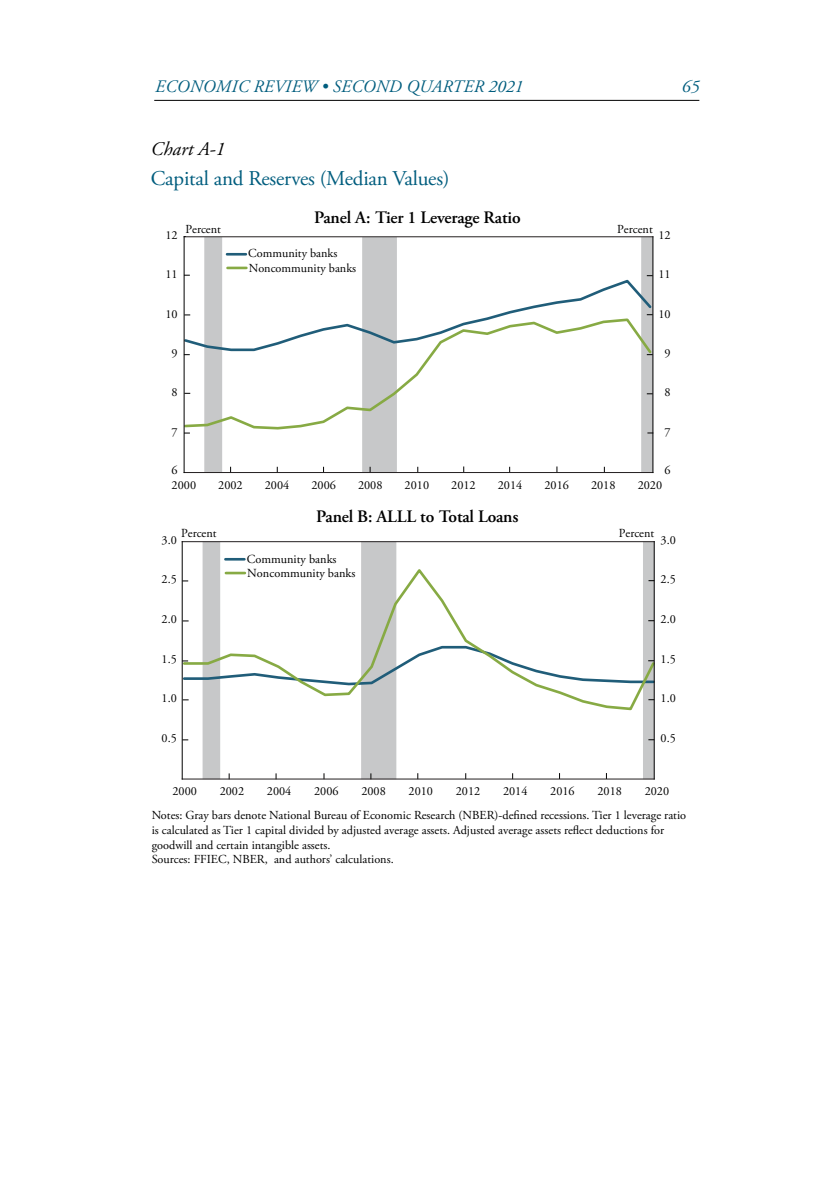
<style>
.page{position:relative;width:819px;height:1197px;background:#fff}
.page>*{position:absolute;margin:0;border:0;box-sizing:border-box;transform-origin:0 0}
.Chart_title{font:21px "Adobe Garamond Pro";letter-spacing:-.01em;color:#005d7e}
.Chart_number{font:italic 19.25px "Adobe Garamond Pro";color:#000}
.Chart_title-2{font:600 17.5px "Adobe Garamond Pro";letter-spacing:-.01em;color:#000}
.t1{font:italic 17.5px "Adobe Garamond Pro";letter-spacing:.015em;color:#005d7e}
.t2{font:12.25px/14.7px "Adobe Garamond Pro";color:#000}
</style>
<div class="page">
<hr style="left:154px;top:100px;width:545px;height:1px;background:#000">
<svg style="left:204px;top:237px;width:448px;height:235px"></svg>
<svg style="left:183px;top:355px;width:471px;height:76px"></svg>
<hr style="left:227px;top:253px;width:19px;height:3px;background:#205d79">
<svg style="left:228px;top:267px;width:18px;height:2px"></svg>
<svg style="left:183px;top:275px;width:471px;height:80px"></svg>
<hr style="left:184px;top:236px;width:469px;height:1px;background:#231f20">
<hr style="left:184px;top:472px;width:469px;height:1px;background:#231f20">
<hr style="left:652px;top:237px;width:1px;height:236px;background:#000">
<hr style="left:184px;top:237px;width:1px;height:236px;background:#000">
<svg style="left:203px;top:542px;width:451px;height:237px"></svg>
<svg style="left:183px;top:566px;width:471px;height:146px"></svg>
<hr style="left:225px;top:558px;width:19px;height:3px;background:#205d79">
<svg style="left:226px;top:572px;width:19px;height:2px"></svg>
<svg style="left:183px;top:645px;width:471px;height:42px"></svg>
<hr style="left:182px;top:541px;width:472px;height:1px;background:#231f20">
<hr style="left:182px;top:779px;width:472px;height:1px;background:#231f20">
<hr style="left:654px;top:542px;width:1px;height:237px;background:#000">
<hr style="left:182px;top:542px;width:1px;height:237px;background:#000">
<h3 class="t1" style="left:155px;top:76px;width:370px">ECONOMIC REVIEW • SECOND QUARTER 2021</h3>
<h3 class="t1" style="left:682px;top:76px;width:19px">65</h3>
<p class="Chart_number" style="left:151px;top:138px;width:76px">Chart A-1</p>
<p class="Chart_title" style="left:151px;top:166px;width:300px">Capital and Reserves (Median Values)</p>
<p class="Chart_title-2" style="left:314px;top:207px;width:208px">Panel A: Tier 1 Leverage Ratio</p>
<p class="t2" style="left:185px;top:222px;width:37px">Percent</p>
<p class="t2" style="left:617px;top:222px;width:37px">Percent</p>
<p class="t2" style="left:659px;top:228px;width:14px">12</p>
<p class="t2" style="left:165px;top:228px;width:14px">12</p>
<p class="t2" style="left:165px;top:267px;width:14px">11</p>
<p class="t2" style="left:248px;top:247px;width:109px;line-height:14.2px">Community banks<br>Noncommunity banks</p>
<p class="t2" style="left:659px;top:267px;width:14px">11</p>
<p class="t2" style="left:165px;top:307px;width:14px">10</p>
<p class="t2" style="left:659px;top:307px;width:14px">10</p>
<p class="t2" style="left:171px;top:347px;width:8px">9</p>
<p class="t2" style="left:665px;top:347px;width:8px">9</p>
<p class="t2" style="left:171px;top:385px;width:8px">8</p>
<p class="t2" style="left:665px;top:385px;width:8px">8</p>
<p class="t2" style="left:171px;top:425px;width:8px">7</p>
<p class="t2" style="left:665px;top:425px;width:8px">7</p>
<p class="t2" style="left:171px;top:464px;width:8px">6</p>
<p class="t2" style="left:665px;top:464px;width:8px">6</p>
<p class="t2" style="left:172px;top:479px;width:26px">2000</p>
<p class="t2" style="left:218px;top:479px;width:26px">2002</p>
<p class="t2" style="left:265px;top:479px;width:26px">2004</p>
<p class="t2" style="left:311px;top:479px;width:26px">2006</p>
<p class="t2" style="left:358px;top:479px;width:26px">2008</p>
<p class="t2" style="left:405px;top:479px;width:26px">2010</p>
<p class="t2" style="left:451px;top:479px;width:26px">2012</p>
<p class="t2" style="left:498px;top:479px;width:26px">2014</p>
<p class="t2" style="left:544px;top:479px;width:26px">2016</p>
<p class="t2" style="left:591px;top:479px;width:26px">2018</p>
<p class="t2" style="left:638px;top:479px;width:26px">2020</p>
<p class="Chart_title-2" style="left:316px;top:507px;width:204px">Panel B: ALLL to Total Loans</p>
<p class="t2" style="left:181px;top:526px;width:37px">Percent</p>
<p class="t2" style="left:619px;top:526px;width:37px">Percent</p>
<p class="t2" style="left:247px;top:552px;width:110px">Community banks<br>Noncommunity banks</p>
<p class="t2" style="left:162px;top:534px;width:17px">3.0</p>
<p class="t2" style="left:661px;top:534px;width:17px">3.0</p>
<p class="t2" style="left:162px;top:573px;width:17px">2.5</p>
<p class="t2" style="left:661px;top:573px;width:17px">2.5</p>
<p class="t2" style="left:162px;top:613px;width:17px">2.0</p>
<p class="t2" style="left:661px;top:613px;width:17px">2.0</p>
<p class="t2" style="left:162px;top:653px;width:17px">1.5</p>
<p class="t2" style="left:661px;top:653px;width:17px">1.5</p>
<p class="t2" style="left:162px;top:692px;width:17px">1.0</p>
<p class="t2" style="left:661px;top:692px;width:17px">1.0</p>
<p class="t2" style="left:162px;top:732px;width:17px">0.5</p>
<p class="t2" style="left:661px;top:732px;width:17px">0.5</p>
<p class="t2" style="left:173px;top:784px;width:26px">2000</p>
<p class="t2" style="left:220px;top:784px;width:26px">2002</p>
<p class="t2" style="left:267px;top:784px;width:26px">2004</p>
<p class="t2" style="left:314px;top:784px;width:26px">2006</p>
<p class="t2" style="left:361px;top:784px;width:26px">2008</p>
<p class="t2" style="left:409px;top:784px;width:26px">2010</p>
<p class="t2" style="left:456px;top:784px;width:26px">2012</p>
<p class="t2" style="left:503px;top:784px;width:26px">2014</p>
<p class="t2" style="left:550px;top:784px;width:26px">2016</p>
<p class="t2" style="left:597px;top:784px;width:26px">2018</p>
<p class="t2" style="left:645px;top:784px;width:26px">2020</p>
<p class="t2" style="left:152px;top:808px;width:536px">Notes: Gray bars denote National Bureau of Economic Research (NBER)-defined recessions. Tier 1 leverage ratio is calculated as Tier 1 capital divided by adjusted average assets. Adjusted average assets reflect deductions for goodwill and certain intangible assets.</p>
<p class="t2" style="left:152px;top:852px;width:243px">Sources: FFIEC, NBER, and authors’ calculations.</p>
</div>
